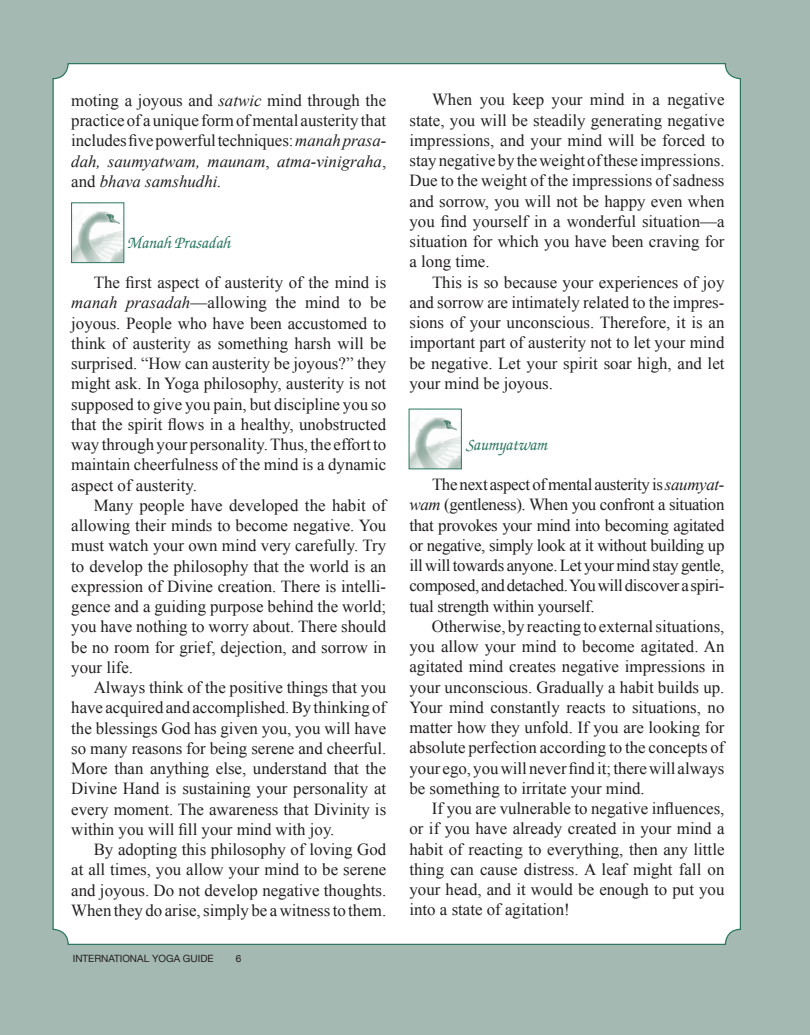
<style>
.page{position:relative;width:810px;height:1035px;background:#a4b9b1}
.page>*{position:absolute;margin:0;border:0;box-sizing:border-box;transform-origin:0 0}
.t1{font:16.88px/20.2px "Times New Roman";color:#231f20;text-align:justify}
.t2{font:italic 500 16.88px "Zapf Chancery";color:#2c7863}
.t3{font:10px "Helvetica Neue";color:#231f20}
.s1{font-style:italic}
</style>
<div class="page">
<div style="left:53px;top:64px;width:687px;height:880px;background:#fff;border-radius:15px"></div>
<img style="left:411px;top:417px;width:49px;height:50px">
<div style="left:409px;top:409px;width:53px;height:60px;border:1px solid #2c7863"></div>
<img style="left:73px;top:211px;width:49px;height:50px">
<div style="left:71px;top:202px;width:53px;height:61px;border:1px solid #2c7863"></div>
<p class="t1" style="left:71px;top:90px;width:317px">moting a joyous and <span class="s1">satwic</span> mind through the practice of a unique form of mental austerity that includes five powerful techniques: <span class="s1">manah prasa&shy;dah, saumyatwam, maunam</span>, <span class="s1">atma-vinigraha</span>, and <span class="s1">bhava samshudhi.</span></p>
<p class="t2" style="left:127px;top:234px;width:104px">Manah Prasadah</p>
<p class="t1" style="left:71px;top:272px;width:317px;text-indent:22px">The first aspect of austerity of the mind is <span class="s1">manah prasadah</span>—allowing the mind to be joyous. People who have been accustomed to think of austerity as something harsh will be surprised. “How can austerity be joyous?” they might ask. In Yoga philosophy, austerity is not supposed to give you pain, but discipline you so that the spirit flows in a healthy, unobstructed way through your personality. Thus, the effort to maintain cheerfulness of the mind is a dynamic aspect of austerity.</p>
<p class="t1" style="left:71px;top:495px;width:317px;text-indent:22px">Many people have developed the habit of allowing their minds to become negative. You must watch your own mind very carefully. Try to develop the philosophy that the world is an expression of Divine creation. There is intelli&shy;gence and a guiding purpose behind the world; you have nothing to worry about. There should be no room for grief, dejection, and sorrow in your life.</p>
<p class="t1" style="left:71px;top:677px;width:317px;text-indent:22px">Always think of the positive things that you have acquired and accomplished. By thinking of the blessings God has given you, you will have so many reasons for being serene and cheerful.<br>More than anything else, understand that the Divine Hand is sustaining your personality at every moment. The awareness that Divinity is within you will fill your mind with joy.</p>
<p class="t1" style="left:71px;top:839px;width:317px;text-indent:22px">By adopting this philosophy of loving God at all times, you allow your mind to be serene and joyous. Do not develop negative thoughts.<br>When they do arise, simply be a witness to them.</p>
<p class="t3" style="left:73px;top:951px;width:142px">INTERNATIONAL YOGA GUIDE</p>
<p class="t3" style="left:236px;top:951px;width:7px">6</p>
<p class="t1" style="left:410px;top:89px;width:317px;text-indent:22px">When you keep your mind in a negative state, you will be steadily generating negative impressions, and your mind will be forced to stay negative by the weight of these impressions.<br>Due to the weight of the impressions of sadness and sorrow, you will not be happy even when you find yourself in a wonderful situation—a situation for which you have been craving for a long time.</p>
<p class="t1" style="left:410px;top:272px;width:317px;text-indent:22px">This is so because your experiences of joy and sorrow are intimately related to the impres&shy;sions of your unconscious. Therefore, it is an important part of austerity not to let your mind be negative. Let your spirit soar high, and let your mind be joyous.</p>
<p class="t2" style="left:465px;top:436px;width:83px">Saumyatwam</p>
<p class="t1" style="left:409px;top:474px;width:317px;text-indent:23px">The next aspect of mental austerity is <span class="s1">saumyat&shy;wam</span> (gentleness). When you confront a situation that provokes your mind into becoming agitated or negative, simply look at it without building up ill will towards anyone. Let your mind stay gentle, composed, and detached. You will discover a spiri&shy;tual strength within yourself.</p>
<p class="t1" style="left:409px;top:616px;width:317px;text-indent:22px">Otherwise, by reacting to external situations, you allow your mind to become agitated. An agitated mind creates negative impressions in your unconscious. Gradually a habit builds up.<br>Your mind constantly reacts to situations, no matter how they unfold. If you are looking for absolute perfection according to the concepts of your ego, you will never find it; there will always be something to irritate your mind.</p>
<p class="t1" style="left:409px;top:798px;width:317px;text-indent:22px">If you are vulnerable to negative influences, or if you have already created in your mind a habit of reacting to everything, then any little thing can cause distress. A leaf might fall on your head, and it would be enough to put you into a state of agitation!</p>
</div>
